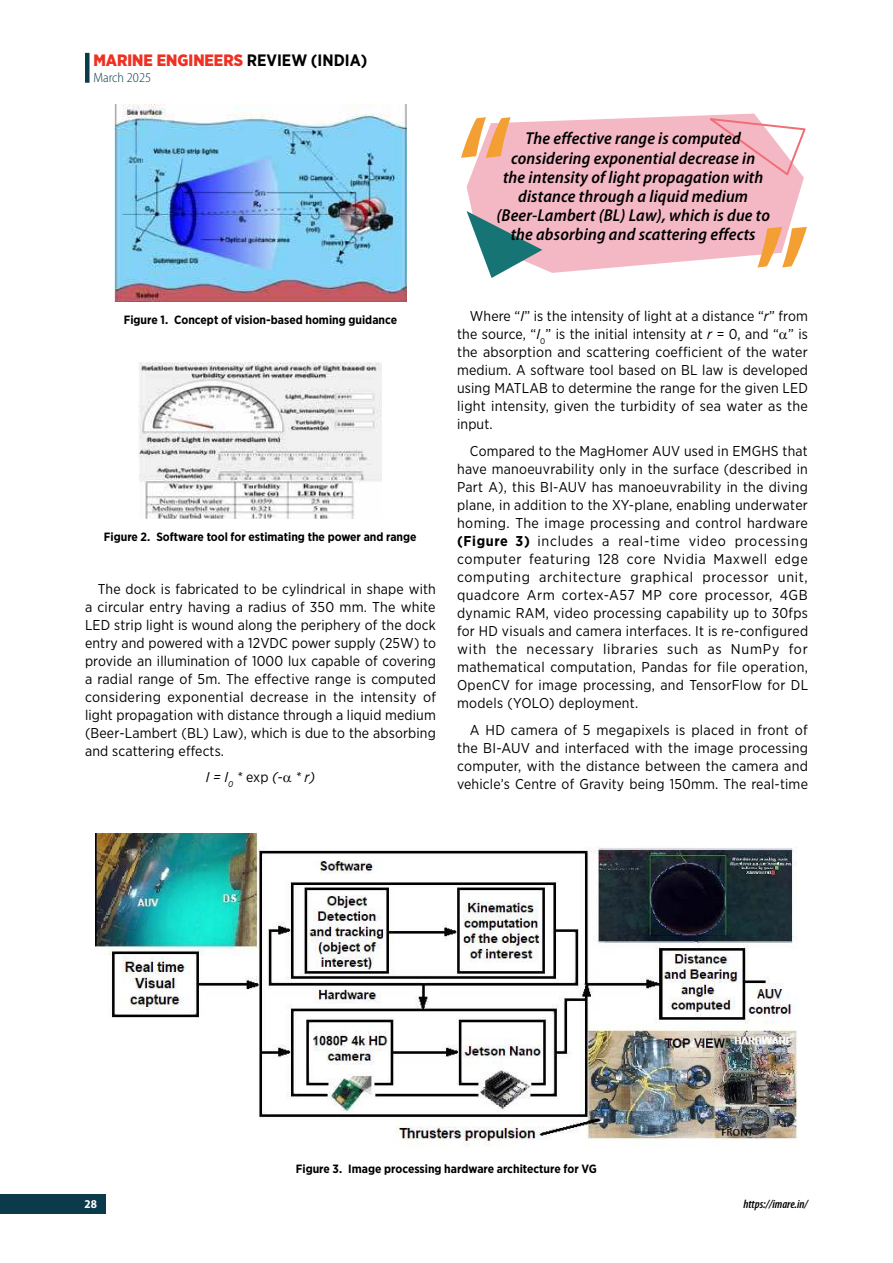
<style>
.page{position:relative;width:893px;height:1263px;background:#fff}
.page>*{position:absolute;margin:0;border:0;box-sizing:border-box;transform-origin:0 0}
.t1{font:166.35px "Berkshire Swash";color:#f49f34}
.t2{font:italic 600 semi-condensed 17.25px/19px "Myriad Pro";letter-spacing:.01em;color:#000;text-align:center}
.t3{font:900 16.5px "Gotham Narrow";color:#ee3123}
.t4{font:14.25px/18px "Gotham Narrow";letter-spacing:.01em;color:#000;text-align:justify}
.t5{font:italic 14.25px "Gotham Narrow";color:#000}
.t6{font:300 semi-condensed 13.5px "Myriad Pro";color:#0b3b4a}
.t7{font:700 12px "Gotham Narrow";color:#000}
.t8{font:italic 600 condensed 12px "Myriad Pro";color:#000}
.t9{font:700 semi-condensed 12px "Myriad Pro";color:#fff}
.s1{font-weight:700;color:#000}
.s2{font-style:normal}
.s3{font-style:italic}
.s4{font-weight:700}
</style>
<div class="page">
<div style="left:0;top:1194px;width:105px;height:19px;background:#0b3b4a"></div>
<div style="left:85px;top:53px;width:5px;height:30px;background:#0b3b4a"></div>
<img style="left:115px;top:105px;width:291px;height:196px">
<img style="left:139px;top:362px;width:242px;height:157px">
<img style="left:95px;top:833px;width:702px;height:314px">
<svg style="left:467px;top:114px;width:337px;height:159px;background:#f5c1cd"></svg>
<svg style="left:467px;top:211px;width:75px;height:67px"></svg>
<svg style="left:708px;top:116px;width:98px;height:61px"></svg>
<p class="t3" style="left:93px;top:53px;width:275px">MARINE ENGINEERS <span class="s1">REVIEW (INDIA)</span></p>
<p class="t6" style="left:93px;top:70px;width:59px">March 2025</p>
<p class="t7" style="left:124px;top:314px;width:275px">Figure 1. Concept of vision-based homing guidance</p>
<p class="t7" style="left:104px;top:532px;width:314px">Figure 2. Software tool for estimating the power and range</p>
<p class="t4" style="left:85px;top:581px;width:352px;text-indent:13px">The dock is fabricated to be cylindrical in shape with a circular entry having a radius of 350 mm. The white LED strip light is wound along the periphery of the dock entry and powered with a 12VDC power supply (25W) to provide an illumination of 1000 lux capable of covering a radial range of 5m. The effective range is computed considering exponential decrease in the intensity of light propagation with distance through a liquid medium (Beer-Lambert (BL) Law), which is due to the absorbing and scattering effects.</p>
<p class="t5" style="left:206px;top:771px;width:111px">I = I<sub>0</sub> * <span class="s2">exp</span> (- * r)</p>
<h1 class="t1" style="left:455px;top:77px;width:60px">“</h1>
<p class="t2" style="left:496px;top:131px;width:275px">The effective range is computed considering exponential decrease in<br>the intensity of light propagation with distance through a liquid medium (Beer-Lambert (BL) Law), which is due to the absorbing and scattering effects</p>
<h1 class="t1" style="left:752px;top:186px;width:60px">”</h1>
<p class="t4" style="left:457px;top:308px;width:352px;text-indent:13px">Where “<span class="s3">I</span>” is the intensity of light at a distance “<span class="s3">r</span>” from the source, “<span class="s3">I</span><sub>0</sub>” is the initial intensity at <span class="s3">r</span> = 0, and “ ” is the absorption and scattering coefficient of the water medium. A software tool based on BL law is developed using MATLAB to determine the range for the given LED light intensity, given the turbidity of sea water as the input.</p>
<p class="t4" style="left:457px;top:443px;width:352px;text-indent:13px">Compared to the MagHomer AUV used in EMGHS that have manoeuvrability only in the surface (described in Part A), this BI-AUV has manoeuvrability in the diving plane, in addition to the XY-plane, enabling underwater homing. The image processing and control hardware <span class="s4">(Figure 3)</span> includes a real-time video processing computer featuring 128 core Nvidia Maxwell edge computing architecture graphical processor unit, quadcore Arm cortex-A57 MP core processor, 4GB dynamic RAM, video processing capability up to 30fps for HD visuals and camera interfaces. It is re-configured with the necessary libraries such as NumPy for mathematical computation, Pandas for file operation, OpenCV for image processing, and TensorFlow for DL models (YOLO) deployment.</p>
<p class="t4" style="left:457px;top:722px;width:352px;text-indent:13px">A HD camera of 5 megapixels is placed in front of the BI-AUV and interfaced with the image processing computer, with the distance between the camera and vehicle’s Centre of Gravity being 150mm. The real-time</p>
<p class="t7" style="left:296px;top:1164px;width:302px">Figure 3. Image processing hardware architecture for VG</p>
<p class="t9" style="left:85px;top:1197px;width:14px">28</p>
<p class="t8" style="left:743px;top:1200px;width:66px">https://imare.in/</p>
</div>
